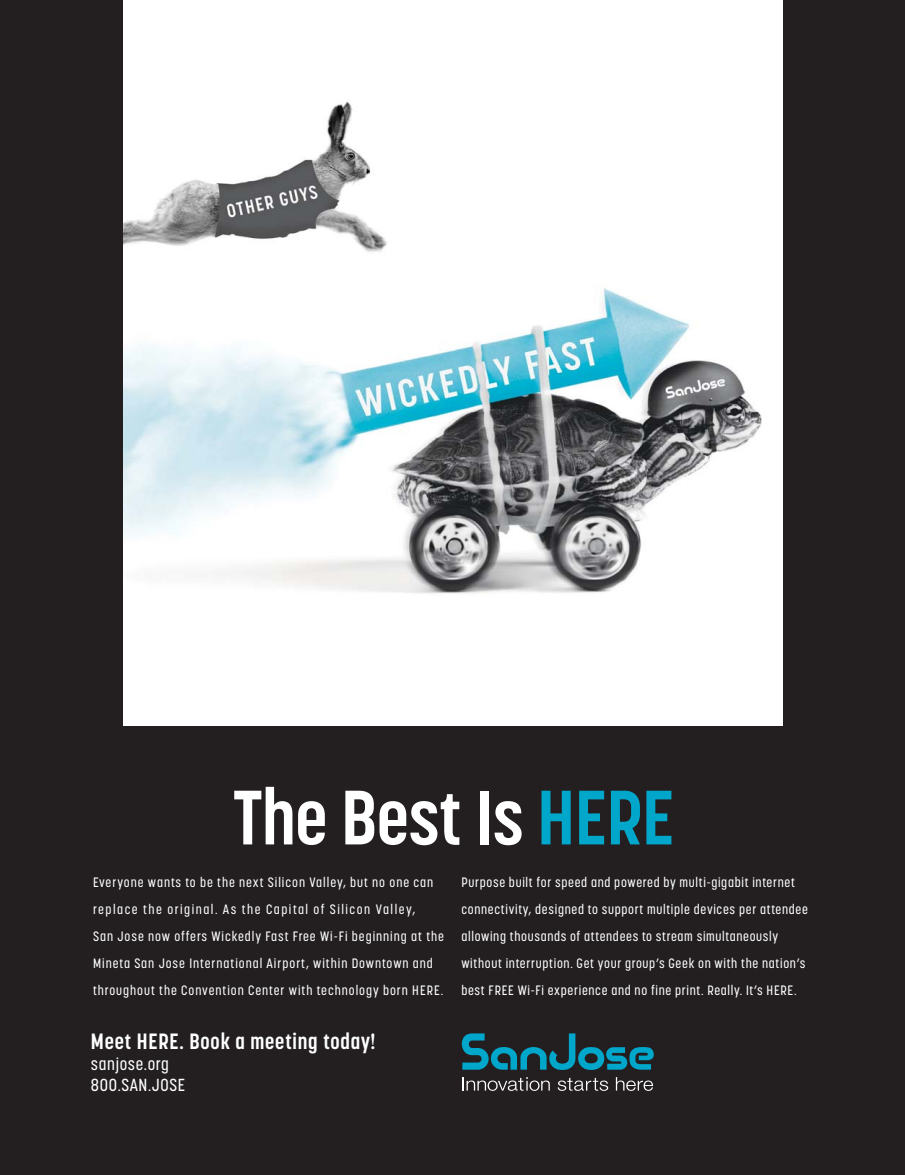
<style>
.page{position:relative;width:905px;height:1175px;background:#fff}
.page>*{position:absolute;margin:0;border:0;box-sizing:border-box;transform-origin:0 0}
.t1{font:700 76.2px "Korolev Condensed";color:#fff}
.t2{font:700 21.9px "Korolev Condensed";letter-spacing:.035em;color:#fff}
.t3{font:500 17.25px/20.9px "Korolev Condensed";letter-spacing:.035em;color:#fff}
.t4{font:500 13.5px/27.2px "Korolev Condensed";letter-spacing:.05em;color:#fff}
.t5{font:500 13.5px/27.2px "Korolev Condensed";letter-spacing:.07em;color:#fff}
.s1{color:#00a7cb}
</style>
<div class="page">
<div style="left:0;top:0;width:904px;height:1174px;background:#231f20"></div>
<svg style="left:462px;top:1077px;width:88px;height:13px"></svg>
<svg style="left:557px;top:1077px;width:51px;height:13px"></svg>
<svg style="left:616px;top:1077px;width:37px;height:13px"></svg>
<svg style="left:461px;top:1033px;width:192px;height:37px"></svg>
<img style="left:123px;top:0;width:659px;height:726px">
<h1 class="t1" style="left:233px;top:787px;width:442px">The Best Is <span class="s1">HERE</span></h1>
<p class="t5" style="left:93px;top:869px;width:352px">Everyone wants to be the next Silicon Valley, but no one can replace the original. As the Capital of Silicon Valley,<br>San Jose now offers Wickedly Fast Free Wi-Fi beginning at the Mineta San Jose International Airport, within Downtown and throughout the Convention Center with technology born HERE.</p>
<h2 class="t2" style="left:91px;top:1032px;width:286px">Meet HERE. Book a meeting today!</h2>
<p class="t3" style="left:91px;top:1054px;width:96px">sanjose.org<br>800.SAN.JOSE</p>
<p class="t4" style="left:461px;top:869px;width:348px">Purpose built for speed and powered by multi-gigabit internet connectivity, designed to support multiple devices per attendee allowing thousands of attendees to stream simultaneously without interruption. Get your group’s Geek on with the nation’s best FREE Wi-Fi experience and no fine print. Really. It’s HERE.</p>
</div>
